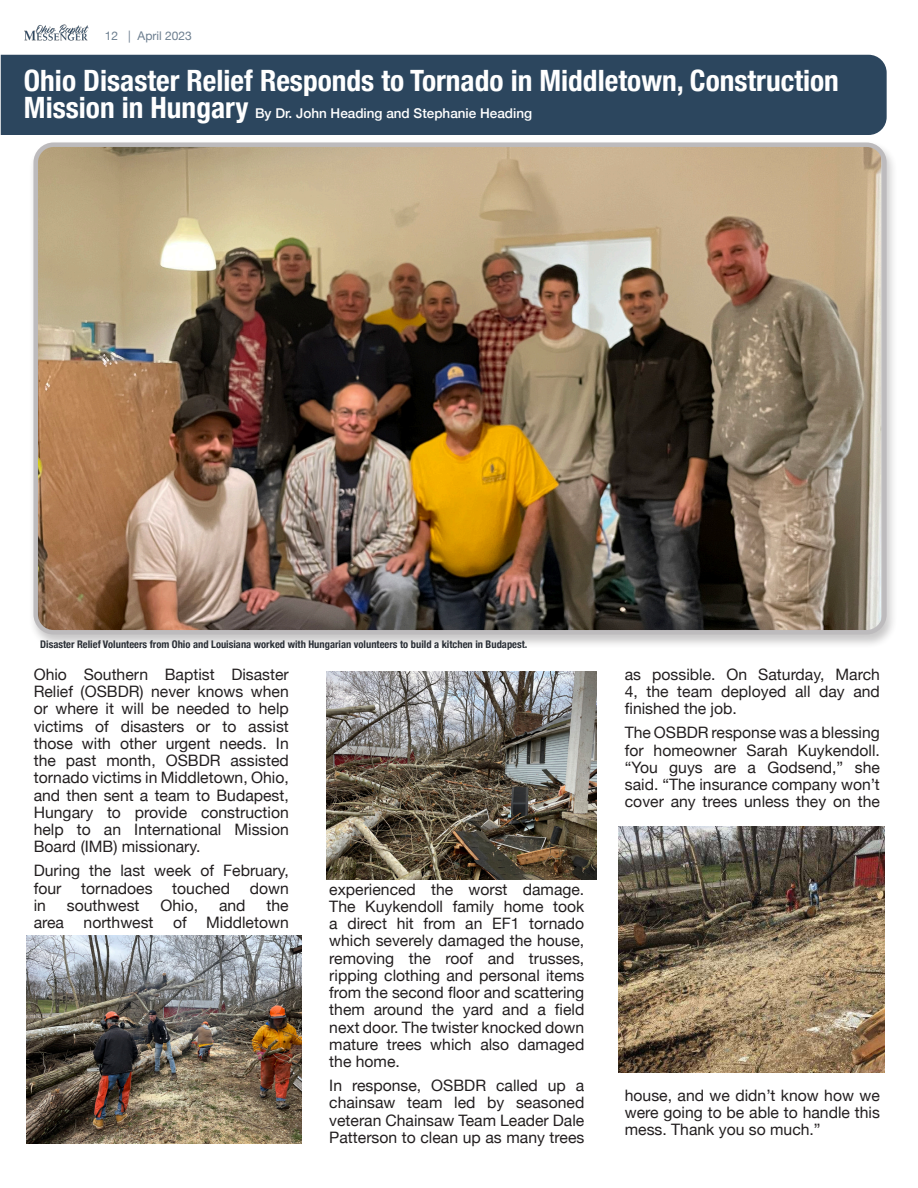
<style>
.page{position:relative;width:918px;height:1188px;background:#fff}
.page>*{position:absolute;margin:0;border:0;box-sizing:border-box;transform-origin:0 0}
.Headline_1{font:700 condensed 29.4px/27px "Helvetica Neue";color:#fff}
.t1{font:15.75px/17.2px "Helvetica Neue";color:#231f20;text-align:justify}
.Author_Text{font:500 13.5px "Helvetica Neue";color:#fff}
.t2{font:12px "Helvetica Neue";color:#6c7e8f}
.Caption_Standard{font:700 condensed 10.5px "Helvetica Neue";color:#292e35}
</style>
<div class="page">
<img style="left:24px;top:24px;width:65px;height:17px">
<div style="left:1px;top:55px;width:886px;height:80px;background:#2c465e"></div>
<div style="left:28px;top:140px;width:869px;height:509px;background:#231f20;opacity:.25"></div>
<img style="left:36px;top:145px;width:845px;height:487px">
<div style="left:33px;top:142px;width:854px;height:493px;border:4px solid #bdbbbd;border-radius:18px"></div>
<img style="left:618px;top:826px;width:267px;height:247px">
<img style="left:327px;top:671px;width:270px;height:209px">
<img style="left:26px;top:935px;width:276px;height:208px">
<p class="t2" style="left:105px;top:27px;width:89px">12 | April 2023</p>
<p class="Headline_1" style="left:24px;top:65px;width:816px">Ohio Disaster Relief Responds to Tornado in Middletown, Construction<br>Mission in Hungary</p>
<p class="Author_Text" style="left:255px;top:102px;width:279px">By Dr. John Heading and Stephanie Heading</p>
<p class="Caption_Standard" style="left:40px;top:635px;width:489px">Disaster Relief Volunteers from Ohio and Louisiana worked with Hungarian volunteers to build a kitchen in Budapest.</p>
<p class="t1" style="left:34px;top:667px;width:257px">Ohio Southern Baptist Disaster Relief (OSBDR) never knows when or where it will be needed to help victims of disasters or to assist those with other urgent needs. In the past month, OSBDR assisted tornado victims in Middletown, Ohio, and then sent a team to Budapest, Hungary to provide construction help to an International Mission Board (IMB) missionary.</p>
<p class="t1" style="left:34px;top:863px;width:257px">During the last week of February, four</p>
<p class="t1" style="left:81px;top:880px;width:73px">tornadoes</p>
<p class="t1" style="left:172px;top:880px;width:59px">touched</p>
<p class="t1" style="left:250px;top:880px;width:41px">down</p>
<p class="t1" style="left:34px;top:898px;width:14px">in</p>
<p class="t1" style="left:67px;top:898px;width:74px">southwest</p>
<p class="t1" style="left:161px;top:898px;width:39px">Ohio,</p>
<p class="t1" style="left:219px;top:898px;width:28px">and</p>
<p class="t1" style="left:34px;top:898px;width:257px;text-align:right">the<br>area northwest of Middletown</p>
<p class="t1" style="left:329px;top:881px;width:257px">experienced the worst damage.<br>The Kuykendoll family home took a direct hit from an EF1 tornado which severely damaged the house, removing the roof and trusses, ripping clothing and personal items from the second floor and scattering them around the yard and a field next door. The twister knocked down mature trees which also damaged the home.</p>
<p class="t1" style="left:329px;top:1078px;width:257px">In response, OSBDR called up a chainsaw team led by seasoned veteran Chainsaw Team Leader Dale Patterson to clean up as many trees</p>
<p class="t1" style="left:625px;top:667px;width:257px">as possible. On Saturday, March 4, the team deployed all day and finished the job.</p>
<p class="t1" style="left:625px;top:725px;width:257px">The OSBDR response was a blessing for homeowner Sarah Kuykendoll. “You guys are a Godsend,” she said. “The insurance company won’t cover any trees unless they on the</p>
<p class="t1" style="left:625px;top:1087px;width:257px">house, and we didn’t know how we were going to be able to handle this mess. Thank you so much.”</p>
</div>
